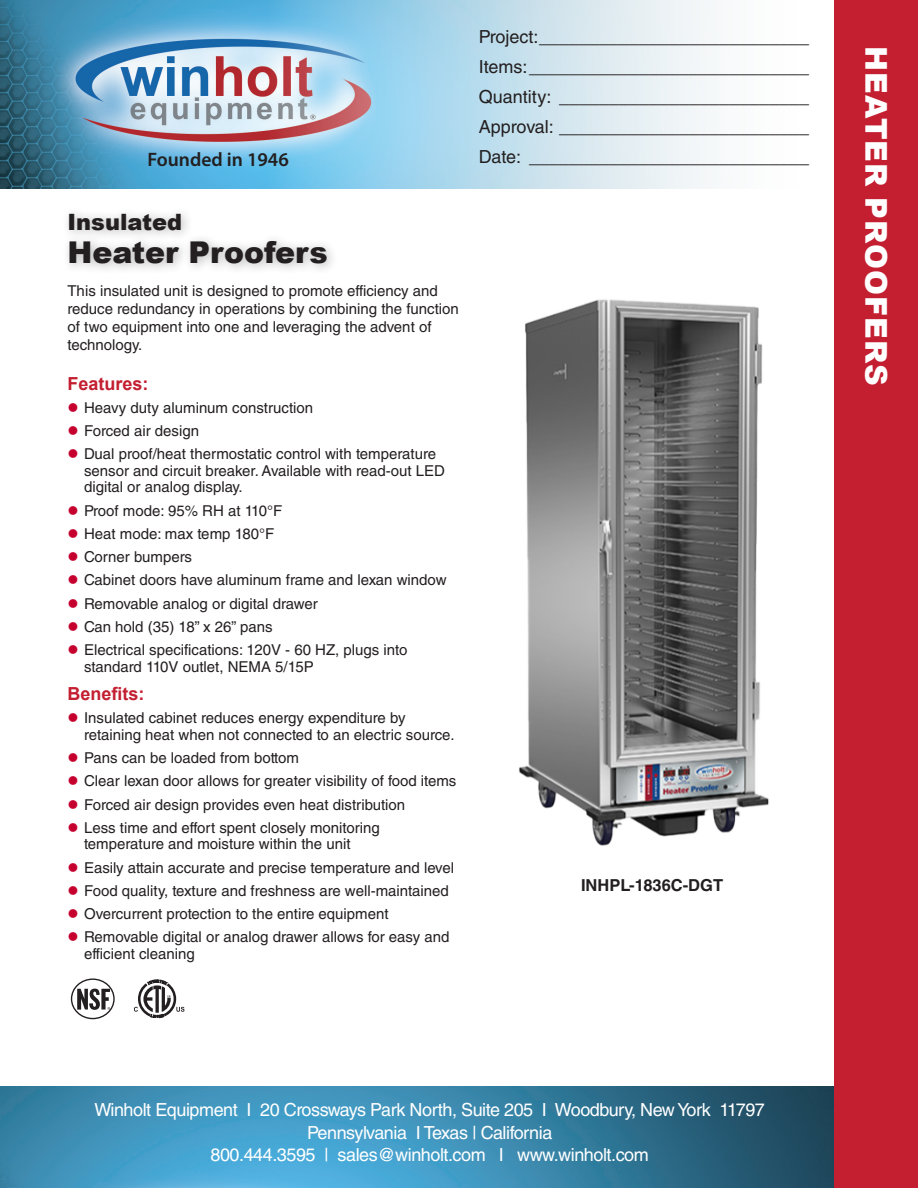
<style>
.page{position:relative;width:918px;height:1188px;background:#fff}
.page>*{position:absolute;margin:0;border:0;box-sizing:border-box;transform-origin:0 0}
.Sidebar_Titles_FL{font:900 30px "Arial";letter-spacing:.035em;color:#fff}
.Subtitles_Product_Names{font:900 30px "Arial";color:#231f20}
.Subtitles_Product_Names-2{font:900 22.5px "Arial";color:#231f20}
.t1{font:600 19.5px "Myriad Pro";color:#231f20}
.Lined_copy_at_top{font:18px "Helvetica LT Std";color:#231f20}
.t2{font:18px/22.5px "Helvetica LT Std";letter-spacing:-.025em;color:#fff;text-align:center}
.Subhead{font:700 18px "Arial";color:#c31f31}
.Photo_Caption{font:700 16.5px "Helvetica LT Std";color:#231f20}
.Product_descriptor{font:15px/16.5px "Helvetica LT Std";color:#231f20}
.s1{color:#c5002e}
</style>
<div class="page">
<img style="left:0;top:1087px;width:834px;height:101px">
<div style="left:834px;top:0;width:84px;height:1188px;background:#c31f31"></div>
<img style="left:0;top:0;width:710px;height:189px">
<div style="left:62px;top:206px;width:277px;height:69px;background:#231f20;opacity:.3"></div>
<svg style="left:77px;top:989px;width:33px;height:21px"></svg>
<div style="left:71px;top:978px;width:44px;height:41px;border:1px solid #231f20;border-radius:50%"></div>
<img style="left:519px;top:299px;width:250px;height:547px">
<svg style="left:134px;top:980px;width:50px;height:38px"></svg>
<h3 class="t1" style="left:147px;top:147px;width:143px">Founded in 1946</h3>
<p class="Subtitles_Product_Names-2" style="left:68px;top:205px;width:116px">Insulated</p>
<p class="Subtitles_Product_Names" style="left:68px;top:230px;width:262px">Heater Proofers</p>
<p class="Product_descriptor" style="left:68px;top:282px;width:393px;line-height:18px">This insulated unit is designed to promote efficiency and reduce redundancy in operations by combining the function of two equipment into one and leveraging the advent of technology.</p>
<p class="Subhead" style="left:68px;top:371px;width:83px">Features:</p>
<p class="Product_descriptor" style="left:68px;top:399px;width:247px"><span class="s1">●</span> Heavy duty aluminum construction</p>
<p class="Product_descriptor" style="left:68px;top:423px;width:133px"><span class="s1">●</span> Forced air design</p>
<p class="Product_descriptor" style="left:84px;top:446px;width:363px;text-indent:-16px"><span class="s1">●</span> Dual proof/heat thermostatic control with temperature sensor and circuit breaker. Available with read-out LED digital or analog display.</p>
<p class="Product_descriptor" style="left:68px;top:502px;width:216px"><span class="s1">●</span> Proof mode: 95% RH at 110°F</p>
<p class="Product_descriptor" style="left:68px;top:525px;width:208px"><span class="s1">●</span> Heat mode: max temp 180°F</p>
<p class="Product_descriptor" style="left:68px;top:549px;width:126px"><span class="s1">●</span> Corner bumpers</p>
<p class="Product_descriptor" style="left:68px;top:572px;width:381px"><span class="s1">●</span> Cabinet doors have aluminum frame and lexan window</p>
<p class="Product_descriptor" style="left:68px;top:595px;width:252px"><span class="s1">●</span> Removable analog or digital drawer</p>
<p class="Product_descriptor" style="left:68px;top:618px;width:207px"><span class="s1">●</span> Can hold (35) 18” x 26” pans</p>
<p class="Product_descriptor" style="left:84px;top:642px;width:325px;text-indent:-16px"><span class="s1">●</span> Electrical specifications: 120V - 60 HZ, plugs into standard 110V outlet, NEMA 5/15P</p>
<p class="Subhead" style="left:68px;top:681px;width:79px">Benefits:</p>
<p class="Product_descriptor" style="left:84px;top:710px;width:372px;text-indent:-16px"><span class="s1">●</span> Insulated cabinet reduces energy expenditure by retaining heat when not connected to an electric source.</p>
<p class="Product_descriptor" style="left:68px;top:750px;width:233px"><span class="s1">●</span> Pans can be loaded from bottom</p>
<p class="Product_descriptor" style="left:68px;top:773px;width:390px"><span class="s1">●</span> Clear lexan door allows for greater visibility of food items</p>
<p class="Product_descriptor" style="left:68px;top:796px;width:339px"><span class="s1">●</span> Forced air design provides even heat distribution</p>
<p class="Product_descriptor" style="left:84px;top:819px;width:297px;text-indent:-16px"><span class="s1">●</span> Less time and effort spent closely monitoring temperature and moisture within the unit</p>
<p class="Product_descriptor" style="left:68px;top:859px;width:388px"><span class="s1">●</span> Easily attain accurate and precise temperature and level</p>
<p class="Product_descriptor" style="left:68px;top:882px;width:383px"><span class="s1">●</span> Food quality, texture and freshness are well-maintained</p>
<p class="Product_descriptor" style="left:68px;top:906px;width:323px"><span class="s1">●</span> Overcurrent protection to the entire equipment</p>
<p class="Product_descriptor" style="left:84px;top:929px;width:367px;text-indent:-16px"><span class="s1">●</span> Removable digital or analog drawer allows for easy and efficient cleaning</p>
<p class="Lined_copy_at_top" style="left:479px;top:26px;width:332px">Project:___________________________</p>
<p class="Lined_copy_at_top" style="left:479px;top:56px;width:332px">Items:____________________________</p>
<p class="Lined_copy_at_top" style="left:479px;top:86px;width:332px">Quantity: _________________________</p>
<p class="Lined_copy_at_top" style="left:479px;top:116px;width:332px">Approval: _________________________</p>
<p class="Lined_copy_at_top" style="left:479px;top:146px;width:332px">Date: ____________________________</p>
<p class="Photo_Caption" style="left:581px;top:875px;width:144px">INHPL-1836C-DGT</p>
<p class="Sidebar_Titles_FL" style="left:898px;top:46px;width:341px;rotate:90deg">HEATER PROOFERS</p>
<p class="t2" style="left:94px;top:1099px;width:672px">Winholt Equipment I 20 Crossways Park North, Suite 205 I Woodbury, New York 11797<br>Pennsylvania I Texas | California<br>800.444.3595 | sales@winholt.com I www.winholt.com</p>
</div>
